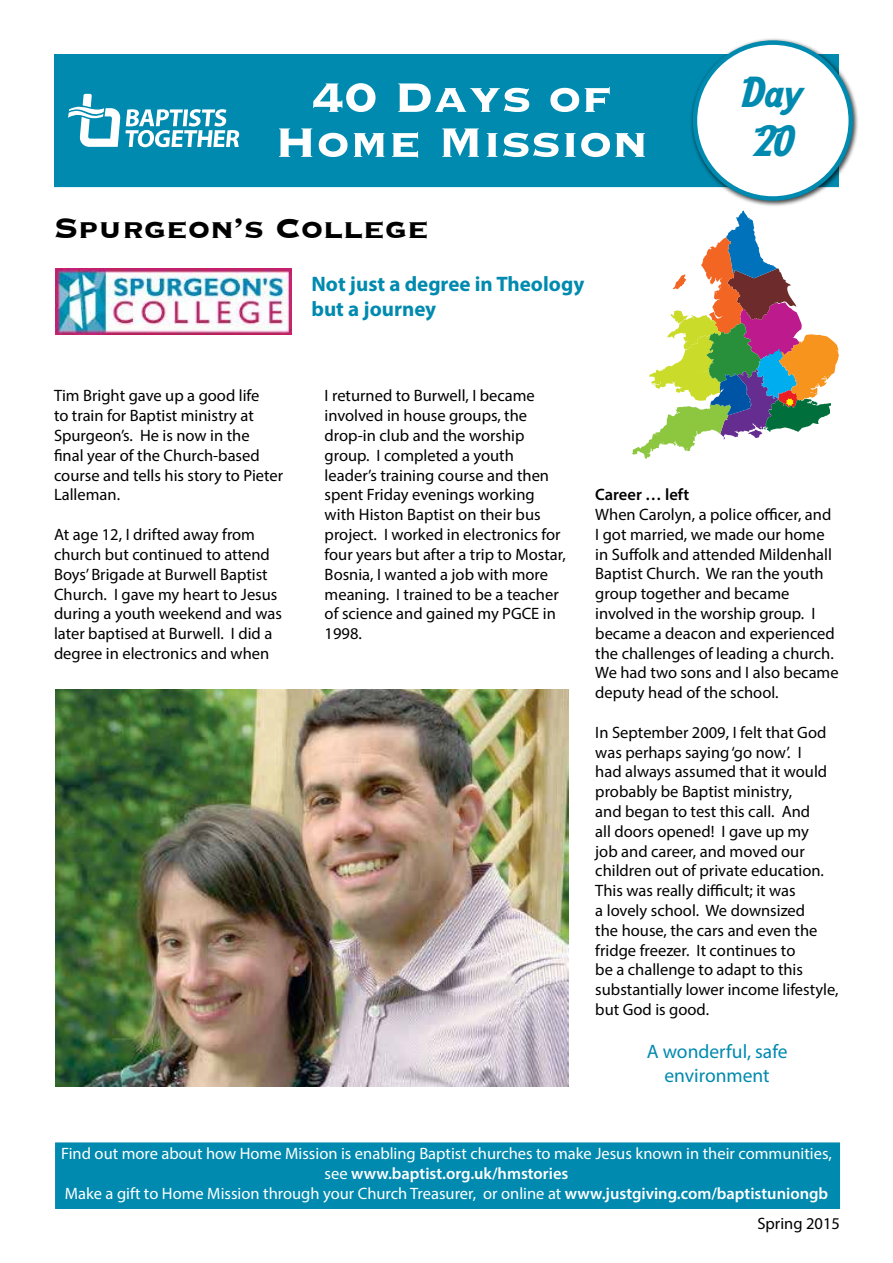
<style>
.page{position:relative;width:893px;height:1263px;background:#fff}
.page>*{position:absolute;margin:0;border:0;box-sizing:border-box;transform-origin:0 0}
.t1{font:700 54px/45px "Copperplate";color:#fff;text-align:center}
.t2{font:40.5px/48.6px "Aardvark Cafe";color:#008aaf}
.t3{font:700 36px "Copperplate";color:#000}
.t4{font:700 21px/25.2px "Myriad Pro";color:#008aaf}
.t5{font:19.5px/23.4px "Myriad Pro";color:#008aaf;text-align:center}
.t6{font:16.5px/19.8px "Myriad Pro";color:#000}
.t7{font:16.5px/19.8px "Myriad Pro";color:#fff;text-align:center}
.t8{font:600 16.5px "Myriad Pro";color:#000}
.s1{font-weight:600}
</style>
<div class="page">
<div style="left:55px;top:1142px;width:785px;height:67px;background:#008aaf;border:2px solid #008aaf"></div>
<div style="left:54px;top:54px;width:785px;height:133px;background:#008aaf"></div>
<svg style="left:68px;top:94px;width:171px;height:53px"></svg>
<div style="left:689px;top:37px;width:170px;height:170px;background:#000;opacity:.75"></div>
<div style="left:695px;top:43px;width:156px;height:155px;background:#fff;border-radius:50%"></div>
<div style="left:693px;top:40px;width:160px;height:161px;border:4px solid #008aaf;border-radius:50%"></div>
<svg style="left:632px;top:210px;width:207px;height:249px"></svg>
<img style="left:55px;top:690px;width:513px;height:396px">
<img style="left:55px;top:268px;width:237px;height:67px">
<h1 class="t1" style="left:275px;top:72px;width:375px">40 Days of<br>Home Mission</h1>
<h2 class="t2" style="left:742px;top:67px;width:62px">Day<br>20</h2>
<h3 class="t3" style="left:54px;top:205px;width:377px">Spurgeon’s College</h3>
<p class="t4" style="left:311px;top:270px;width:274px">Not just a degree in Theology but a journey</p>
<p class="t6" style="left:54px;top:386px;width:231px">Tim Bright gave up a good life<br>to train for Baptist ministry at<br>Spurgeon’s. He is now in the final year of the Church-based course and tells his story to Pieter<br>Lalleman.</p>
<p class="t6" style="left:54px;top:524px;width:229px">At age 12, I drifted away from church but continued to attend<br>Boys’ Brigade at Burwell Baptist<br>Church. I gave my heart to Jesus during a youth weekend and was later baptised at Burwell. I did a degree in electronics and when</p>
<p class="t6" style="left:325px;top:386px;width:243px">I returned to Burwell, I became involved in house groups, the drop-in club and the worship group. I completed a youth leader’s training course and then spent Friday evenings working with Histon Baptist on their bus project. I worked in electronics for four years but after a trip to Mostar,<br>Bosnia, I wanted a job with more meaning. I trained to be a teacher of science and gained my PGCE in<br>1998.</p>
<p class="t8" style="left:595px;top:484px;width:95px">Career … left</p>
<p class="t6" style="left:595px;top:504px;width:245px">When Carolyn, a police officer, and<br>I got married, we made our home in Suffolk and attended Mildenhall<br>Baptist Church. We ran the youth group together and became involved in the worship group. I became a deacon and experienced the challenges of leading a church.<br>We had two sons and I also became deputy head of the school.</p>
<p class="t6" style="left:595px;top:722px;width:245px">In September 2009, I felt that God was perhaps saying ‘go now’. I<br>had always assumed that it would probably be Baptist ministry,<br>and began to test this call. And<br>all doors opened! I gave up my<br>job and career, and moved our children out of private education.<br>This was really difficult; it was<br>a lovely school. We downsized<br>the house, the cars and even the fridge freezer. It continues to<br>be a challenge to adapt to this substantially lower income lifestyle, but God is good.</p>
<p class="t5" style="left:647px;top:1040px;width:142px">A wonderful, safe environment</p>
<p class="t7" style="left:61px;top:1143px;width:772px">Find out more about how Home Mission is enabling Baptist churches to make Jesus known in their communities, see <span class="s1">www.baptist.org.uk/hmstories<br></span>Make a gift to Home Mission through your Church Treasurer, or online at <span class="s1">www.justgiving.com/baptistuniongb</span></p>
<p class="t6" style="left:757px;top:1213px;width:84px">Spring 2015</p>
</div>
